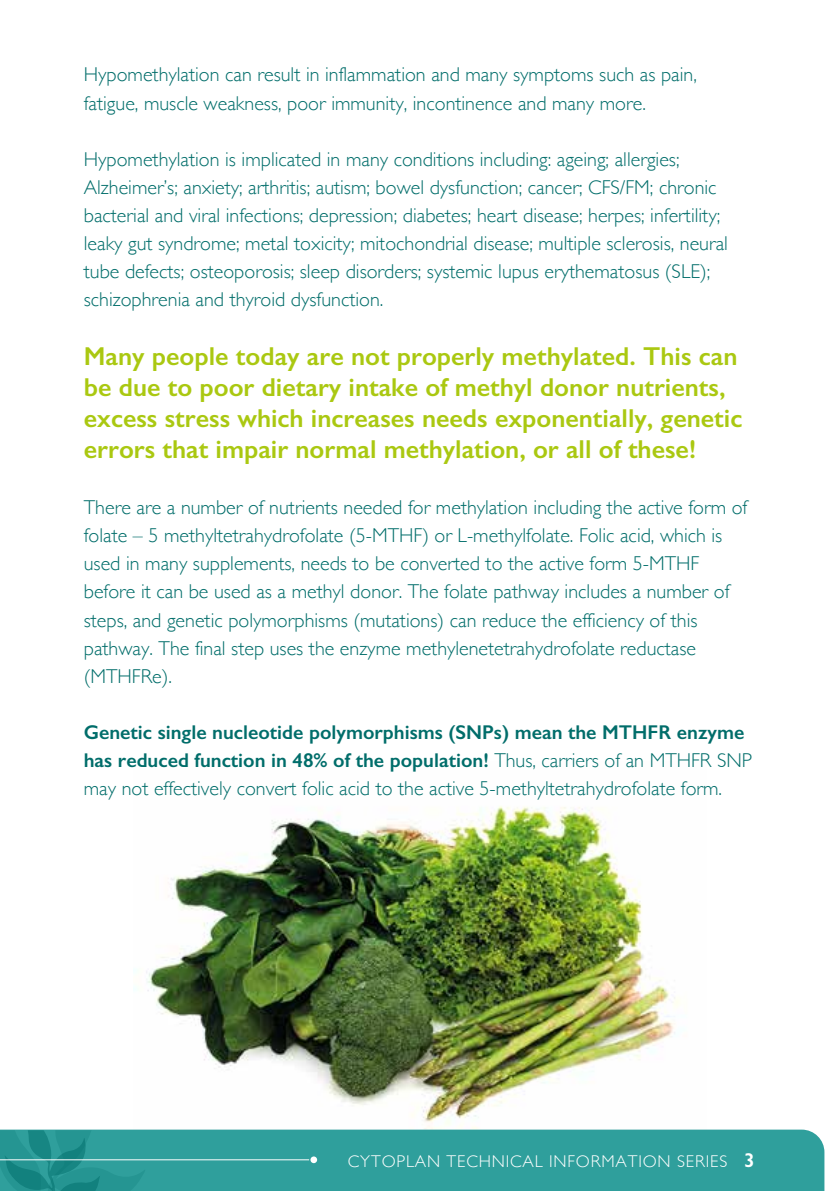
<style>
.page{position:relative;width:840px;height:1191px;background:#fff}
.page>*{position:absolute;margin:0;border:0;box-sizing:border-box;transform-origin:0 0}
.t1{font:600 26px/31.2px "Gill Sans";color:#aac811}
.t2{font:300 20px/28px "Gill Sans";color:#006d6a}
.t3{font:600 20px/28px "Gill Sans";color:#006d6a}
.t4{font:300 17px "Gill Sans";letter-spacing:.05em;color:#fff}
.s1{font-weight:300}
.s2{font-weight:600;font-size:20px}
</style>
<div class="page">
<img style="left:133px;top:806px;width:547px;height:323px">
<div style="left:0;top:1129px;width:824px;height:62px;background:#2f9f9c"></div>
<svg style="left:0;top:1130px;width:145px;height:61px;background:#269592"></svg>
<div style="left:310px;top:1156px;width:7px;height:7px;background:#fff;border-radius:50%"></div>
<hr style="left:0;top:1159px;width:309px;height:1px;background:#fff">
<p class="t2" style="left:84px;top:60px;width:614px">Hypomethylation can result in inflammation and many symptoms such as pain, fatigue, muscle weakness, poor immunity, incontinence and many more.</p>
<p class="t2" style="left:84px;top:144px;width:645px">Hypomethylation is implicated in many conditions including: ageing; allergies; Alzheimer’s; anxiety; arthritis; autism; bowel dysfunction; cancer; CFS/FM; chronic bacterial and viral infections; depression; diabetes; heart disease; herpes; infertility; leaky gut syndrome; metal toxicity; mitochondrial disease; multiple sclerosis, neural tube defects; osteoporosis; sleep disorders; systemic lupus erythematosus (SLE); schizophrenia and thyroid dysfunction.</p>
<h1 class="t1" style="left:84px;top:340px;width:659px">Many people today are not properly methylated. This can be due to poor dietary intake of methyl donor nutrients, excess stress which increases needs exponentially, genetic errors that impair normal methylation, or all of these!</h1>
<p class="t2" style="left:84px;top:493px;width:664px">There are a number of nutrients needed for methylation including the active form of folate – 5 methyltetrahydrofolate (5-MTHF) or L-methylfolate. Folic acid, which is used in many supplements, needs to be converted to the active form 5-MTHF before it can be used as a methyl donor. The folate pathway includes a number of steps, and genetic polymorphisms (mutations) can reduce the efficiency of this pathway. The final step uses the enzyme methylenetetrahydrofolate reductase (MTHFRe).</p>
<p class="t3" style="left:84px;top:717px;width:669px">Genetic single nucleotide polymorphisms (SNPs) mean the MTHFR enzyme has reduced function in 48% of the population! <span class="s1">Thus, carriers of an MTHFR SNP may not effectively convert folic acid to the active 5-methyltetrahydrofolate form.</span></p>
<p class="t4" style="left:348px;top:1148px;width:408px">CYTOPLAN TECHNICAL INFORMATION SERIES <span class="s2">3</span></p>
</div>
